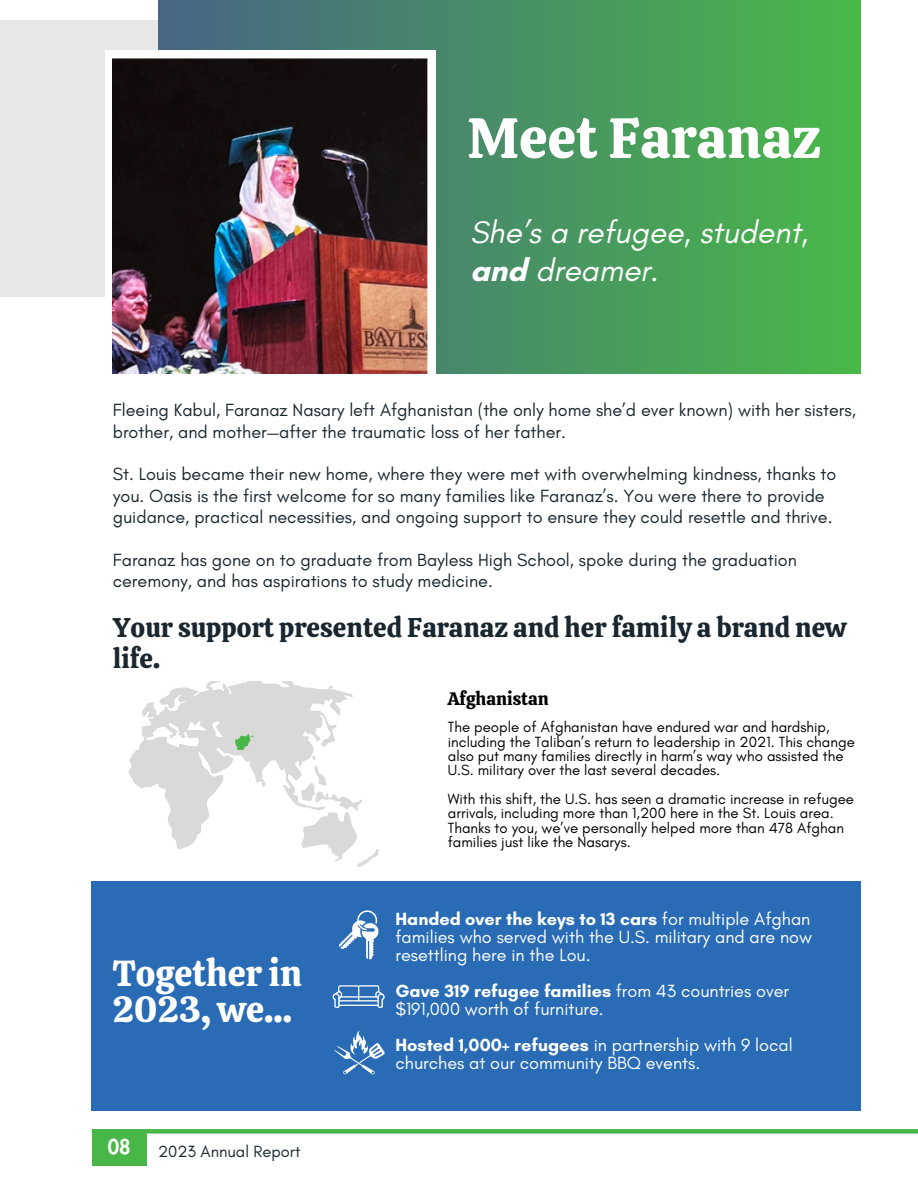
<style>
.page{position:relative;width:918px;height:1188px;background:#fff}
.page>*{position:absolute;margin:0;border:0;box-sizing:border-box;transform-origin:0 0}
.t1{font:56.85px "Calistoga";color:#fff}
.t2{font:36px/36px "Calistoga";color:#fff}
.t3{font:italic 31.8px/38px "Glacial Indifference";color:#fff}
.t4{font:27px/31.5px "Calistoga";color:#1b272f}
.t5{font:800 19.8px "Futura LT Pro";color:#fff}
.t6{font:18px/21.3px "Glacial Indifference";color:#1b272f}
.t7{font:18px/18px "Glacial Indifference";color:#fff}
.t8{font:18px "Calistoga";color:#000}
.t9{font:16.5px "Glacial Indifference";color:#1b272f}
.t10{font:15px/14.2px "Glacial Indifference";color:#000}
.s1{font-weight:700;font-style:normal}
.s2{font-weight:700}
</style>
<div class="page">
<div style="left:0;top:20px;width:307px;height:277px;background:#e7e7e7"></div>
<div style="left:158px;top:0;width:703px;height:374px;background:linear-gradient(to right,#4f6c8a,#47b646)"></div>
<div style="left:105px;top:51px;width:330px;height:343px;background:#fff"></div>
<img style="left:112px;top:58px;width:315px;height:316px">
<svg style="left:131px;top:682px;width:248px;height:185px"></svg>
<svg style="left:128px;top:681px;width:72px;height:96px;fill:#d9d9d9"></svg>
<div style="left:92px;top:881px;width:769px;height:229px;background:#296cb5"></div>
<img style="left:236px;top:734px;width:18px;height:15px">
<svg style="left:339px;top:910px;width:40px;height:49px"></svg>
<svg style="left:333px;top:985px;width:52px;height:23px"></svg>
<svg style="left:334px;top:1030px;width:51px;height:45px"></svg>
<div style="left:92px;top:1129px;width:826px;height:5px;background:#49b748"></div>
<div style="left:92px;top:1129px;width:55px;height:36px;background:#49b748"></div>
<p class="t1" style="left:467px;top:101px;width:355px">Meet Faranaz</p>
<p class="t3" style="left:470px;top:213px;width:340px">She’s a refugee, student, <span class="s1">and</span> dreamer.</p>
<h5 class="t6" style="left:113px;top:399px;width:745px">Fleeing Kabul, Faranaz Nasary left Afghanistan (the only home she’d ever known) with her sisters, brother, and mother—after the traumatic loss of her father.</h5>
<h5 class="t6" style="left:113px;top:463px;width:725px">St. Louis became their new home, where they were met with overwhelming kindness, thanks to you. Oasis is the first welcome for so many families like Faranaz’s. You were there to provide guidance, practical necessities, and ongoing support to ensure they could resettle and thrive.</h5>
<h5 class="t6" style="left:113px;top:549px;width:686px">Faranaz has gone on to graduate from Bayless High School, spoke during the graduation ceremony, and has aspirations to study medicine.</h5>
<h4 class="t4" style="left:113px;top:612px;width:735px">Your support presented Faranaz and her family a brand new life.</h4>
<p class="t2" style="left:113px;top:956px;width:191px">Together in<br>2023, we...</p>
<p class="t5" style="left:108px;top:1138px;width:24px">08</p>
<p class="t9" style="left:158px;top:1141px;width:144px">2023 Annual Report</p>
<h5 class="t8" style="left:448px;top:687px;width:102px">Afghanistan</h5>
<p class="t10" style="left:448px;top:720px;width:409px">The people of Afghanistan have endured war and hardship, including the Taliban’s return to leadership in 2021. This change also put many families directly in harm’s way who assisted the U.S. military over the last several decades.</p>
<p class="t10" style="left:448px;top:792px;width:408px">With this shift, the U.S. has seen a dramatic increase in refugee arrivals, including more than 1,200 here in the St. Louis area.<br>Thanks to you, we’ve personally helped more than 478 Afghan families just like the Nasarys.</p>
<p class="t7" style="left:396px;top:910px;width:418px;text-align:justify"><span class="s2">Handed over the keys to 13 cars</span> for multiple Afghan families who served with the U.S. military and are now resettling here in the Lou.</p>
<h2 class="t7" style="left:396px;top:982px;width:395px"><span class="s2">Gave 319 refugee families</span> from 43 countries over $191,000 worth of furniture.</h2>
<p class="t7" style="left:396px;top:1036px;width:399px"><span class="s2">Hosted 1,000+ refugees</span> in partnership with 9 local churches at our community BBQ events.</p>
</div>
